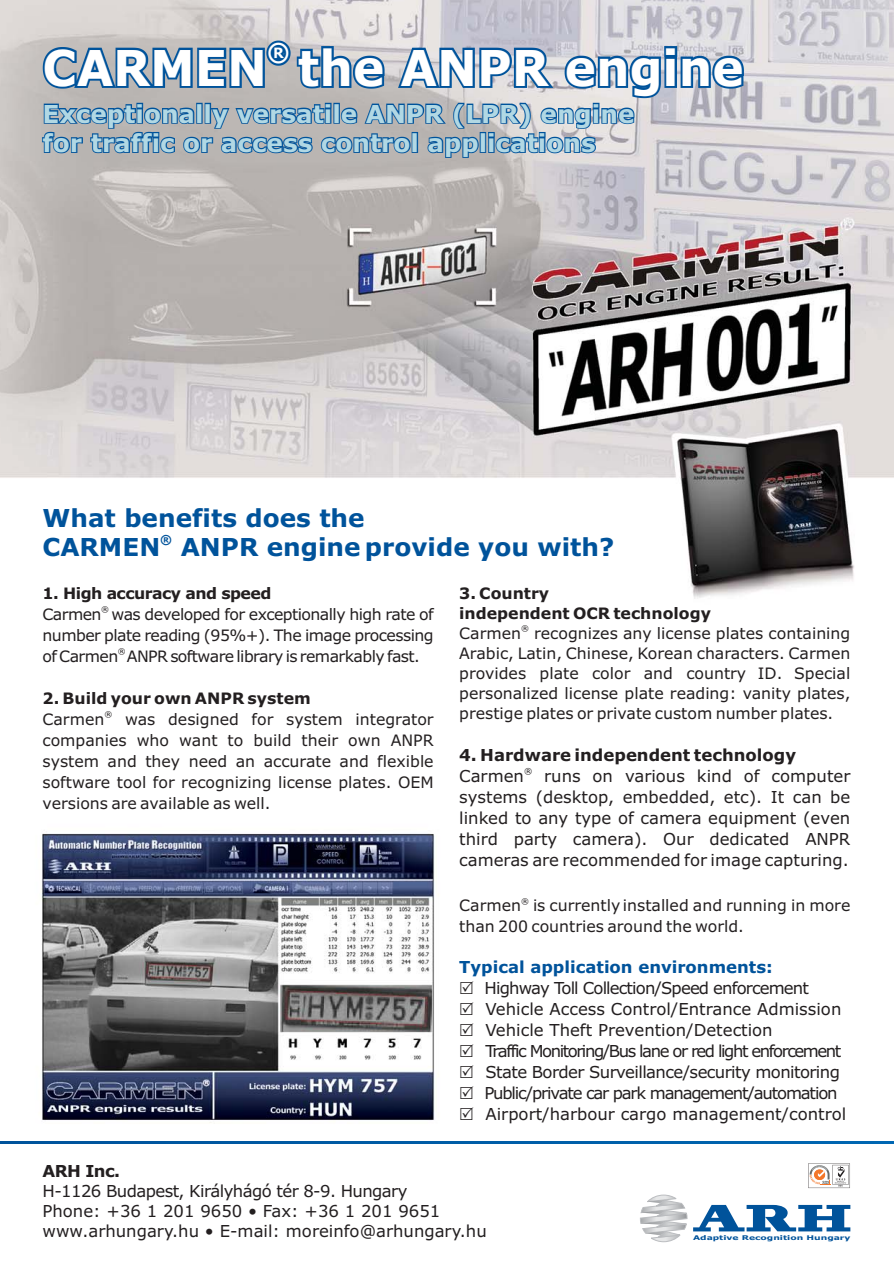
<style>
.page{position:relative;width:894px;height:1263px;background:#fff}
.page>*{position:absolute;margin:0;border:0;box-sizing:border-box;transform-origin:0 0}
.t1{font:700 49.5px "Verdana";color:#fff;scale:.95 1}
.t2{font:700 24.75px/29.2px "Verdana";color:#b1d8e4}
.t3{font:700 24.75px/29.2px "Verdana";color:#00539b}
.t4{font:700 24.75px "Verdana";color:#fff;scale:.95 1}
.t5{font:16.5px/21px "Verdana";color:#231f20}
.t6{font:16.5px/21px "Verdana";letter-spacing:-.035em;color:#231f20}
.t7{font:16.5px/21px "Verdana";letter-spacing:-.07em;color:#231f20}
.t8{font:700 16.5px "Verdana";color:#231f20}
.t9{font:700 16.5px "Verdana";color:#00539b}
.t10{font:15.75px/20.1px "Verdana";color:#231f20;text-align:justify}
.t11{font:15.75px/21px "Verdana";letter-spacing:-.035em;color:#231f20}
.t12{font:700 15.75px/20.1px "Verdana";color:#231f20}
.t13{font:700 15.75px "Verdana";letter-spacing:-.035em;color:#231f20}
.t14{font:700 12.3px "Verdana";color:#00539b}
.t15{font:8.25px "Verdana";color:#231f20}
.t16{font:7.8px "Verdana";color:#231f20}
.t17{font:700 6.45px "Verdana";color:#00539b;scale:1.42 1}
</style>
<div class="page">
<img style="left:0;top:0;width:894px;height:1243px">
<hr style="left:0;top:1142px;width:894px;height:2px;background:#005da6">
<svg style="left:42px;top:41px;width:702px;height:117px"></svg>
<svg style="left:640px;top:1163px;width:211px;height:79px"></svg>
<svg style="left:461px;top:981px;width:12px;height:13px"></svg>
<svg style="left:461px;top:1002px;width:12px;height:13px"></svg>
<svg style="left:461px;top:1023px;width:12px;height:13px"></svg>
<svg style="left:461px;top:1044px;width:12px;height:13px"></svg>
<svg style="left:461px;top:1065px;width:12px;height:13px"></svg>
<svg style="left:461px;top:1086px;width:12px;height:13px"></svg>
<svg style="left:461px;top:1107px;width:12px;height:13px"></svg>
<h2 class="t4" style="left:267px;top:42px;width:25px">®</h2>
<h1 class="t1" style="left:43px;top:48px;width:740px">CARMEN the ANPR engine</h1>
<h2 class="t2" style="left:43px;top:101px;width:593px">Exceptionally versatile ANPR (LPR) engine for traffic or access control applications</h2>
<h2 class="t3" style="left:43px;top:505px;width:573px">What benefits does the<br>CARMEN ANPR engine provide you with?</h2>
<p class="t14" style="left:160px;top:534px;width:13px">®</p>
<p class="t13" style="left:43px;top:587px;width:230px">1. High accuracy and speed</p>
<p class="t16" style="left:101px;top:606px;width:9px">®</p>
<p class="t11" style="left:43px;top:605px;width:393px">Carmen was developed for excep ionally high rate of number plate reading (95%+) The image processing</p>
<p class="t10" style="left:292px;top:605px;width:8px">t</p>
<p class="t11" style="left:127px;top:647px;width:295px">ANPR software library is remarkably fast.</p>
<p class="t10" style="left:265px;top:626px;width:7px">.</p>
<p class="t16" style="left:118px;top:648px;width:9px">®</p>
<p class="t11" style="left:43px;top:647px;width:77px">of Carmen</p>
<p class="t12" style="left:43px;top:689px;width:270px">2. Build your own ANPR system</p>
<p class="t16" style="left:104px;top:711px;width:9px">®</p>
<p class="t10" style="left:43px;top:710px;width:393px;line-height:21px;text-indent:82px">was designed for system integrator companies who want to build their own ANPR system and they need an accurate and flexible software tool for recognizing license plates. OEM versions are available as well.</p>
<p class="t10" style="left:43px;top:710px;width:63px">Carmen</p>
<p class="t12" style="left:459px;top:584px;width:253px">3. Country<br>independent OCR technology</p>
<p class="t10" style="left:459px;top:624px;width:393px">Carmen recognizes any license plates containing Arabic, Latin, Chinese, Korean characters. Carmen provides plate color and country</p>
<p class="t16" style="left:521px;top:625px;width:9px">®</p>
<p class="t10" style="left:459px;top:665px;width:393px;text-indent:299px">ID. Special personalized license plate reading: vanity plates, prestige plates or private custom number plates.</p>
<p class="t8" style="left:459px;top:749px;width:338px">4. Hardware independent technology</p>
<p class="t5" style="left:459px;top:767px;width:393px">Carmen runs on various kind of computer systems (desktop, embedded, etc). It</p>
<p class="t15" style="left:524px;top:768px;width:10px">®</p>
<p class="t5" style="left:459px;top:788px;width:393px;text-align:right">can be<br>linked to any type of camera equipment (even<br>Our dedicated ANPR<br>cameras are recommended for image capturing.</p>
<p class="t5" style="left:459px;top:830px;width:190px">third party camera).</p>
<p class="t16" style="left:521px;top:898px;width:9px">®</p>
<p class="t10" style="left:459px;top:897px;width:393px">Carmen is currently installed and running in more than 200 countries around the world.</p>
<p class="t9" style="left:459px;top:960px;width:315px">Typical application environments:</p>
<p class="t6" style="left:485px;top:979px;width:358px">Highway Toll Collection/Speed enforcement Vehicle Access Control/Entrance Admission Vehicle Theft Prevention/Detection<br>Traffic Monitoring/Bus lane or red light enforcement State Border Surveillance/security monitoring</p>
<p class="t7" style="left:484px;top:1084px;width:363px">Public/private car park management/automation<br>Airport/harbour cargo management/control</p>
<p class="t8" style="left:43px;top:1164px;width:79px">ARH Inc.</p>
<p class="t5" style="left:43px;top:1182px;width:446px;line-height:20.1px">H-1126 Budapest, Királyhágó tér 8-9. Hungary<br>Phone: +36 1 201 9650 • Fax: +36 1 201 9651 www.arhungary.hu • E-mail: moreinfo@arhungary.hu</p>
<p class="t17" style="left:693px;top:1235px;width:112px">Adaptive Recognition Hungary</p>
</div>
